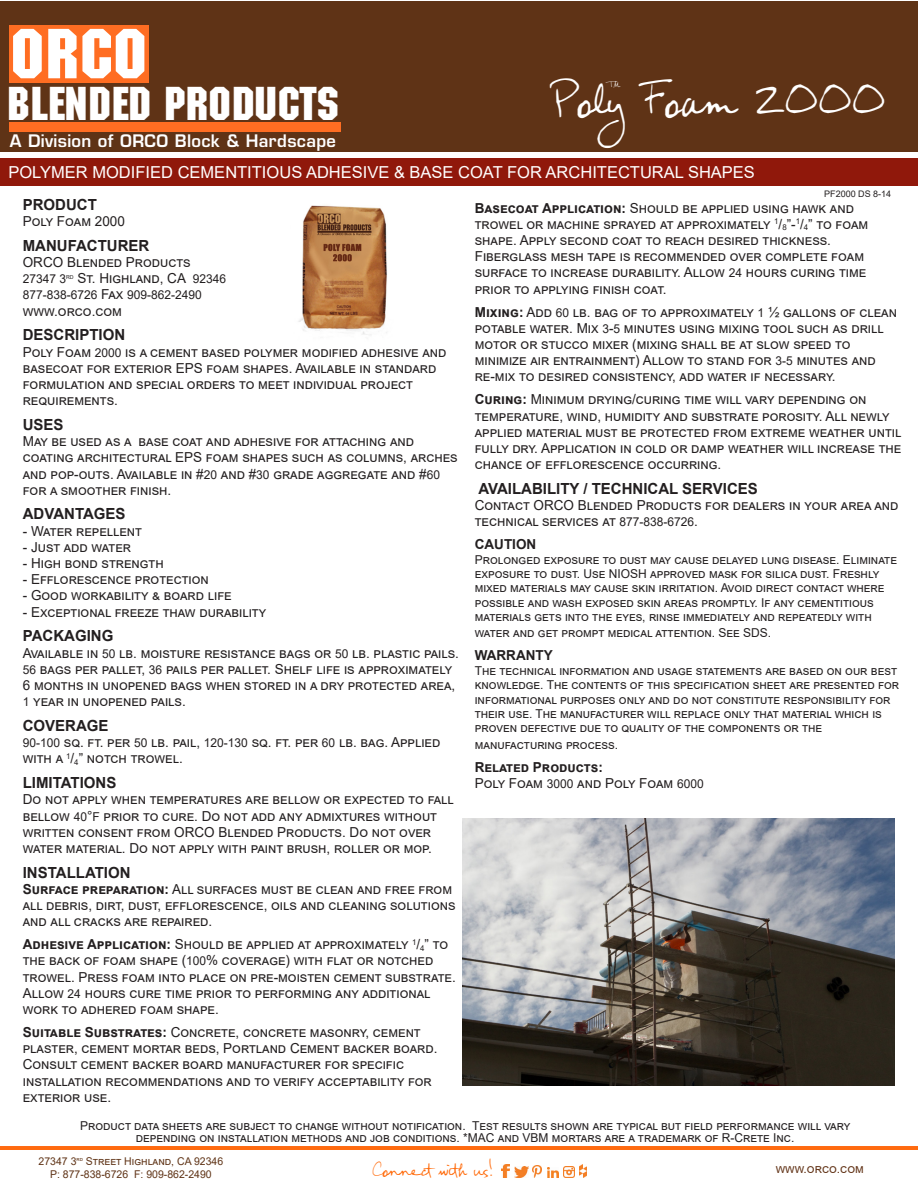
<style>
.page{position:relative;width:918px;height:1188px;background:#fff}
.page>*{position:absolute;margin:0;border:0;box-sizing:border-box;transform-origin:0 0}
.t1{font:68.85px "Machine Std";color:#fff;scale:1.04 1}
.t2{font:46.2px "Machine Std";color:#fff;scale:1.04 1}
.t3{font:36px "FG Rebecca Script";color:#fff}
.t4{font:600 16.8px "Eurostile LT Std";letter-spacing:.02em;color:#fff}
.t5{font:16.5px "Arial";color:#fff}
.t6{font:700 15.3px "Arial";color:#231f20}
.t7{font:13.8px/16.2px "Arial";color:#231f20}
.t8{font:700 13.8px "Arial";color:#231f20}
.t9{font:13.8px "FG Rebecca Script";color:#ff6b0b}
.t10{font:12.3px/14.4px "Arial";color:#231f20}
.t11{font:12.3px "Arial";color:#623317}
.t12{font:10.65px "Arial";color:#5f3316}
.t13{font:9px "Arial";color:#231f20}
.t14{font:6.45px "FG Rebecca Script";color:#fff}
.t15{font:5.4px "Arial";color:#231f20}
.s1{font-size:12.3px}
.s2{font-size:13.8px}
.s3{font-weight:700}
</style>
<div class="page">
<div style="left:1px;top:1px;width:917px;height:151px;background:#5f3316"></div>
<div style="left:1px;top:159px;width:917px;height:27px;background:#90180b"></div>
<div style="left:9px;top:25px;width:139px;height:58px;background:#ff6d22"></div>
<div style="left:9px;top:122px;width:332px;height:10px;background:#ff6d22"></div>
<hr style="left:0;top:1147px;width:918px;height:3px;background:#ff6b0f">
<hr style="left:0;top:1147px;width:918px;height:1px;background:#ff6d22">
<svg style="left:501px;top:1165px;width:73px;height:13px"></svg>
<svg style="left:580px;top:1165px;width:7px;height:13px"></svg>
<img style="left:298px;top:205px;width:89px;height:130px">
<img style="left:462px;top:818px;width:432px;height:268px">
<p class="t1" style="left:10px;top:14px;width:133px">ORCO</p>
<p class="t2" style="left:7px;top:77px;width:321px">BLENDED PRODUCTS</p>
<p class="t4" style="left:10px;top:131px;width:328px">A Division of ORCO Block &amp; Hardscape</p>
<p class="t3" style="left:551px;top:80px;width:336px">Poly Foam 2000</p>
<p class="t14" style="left:609px;top:81px;width:13px">tm</p>
<p class="t5" style="left:8px;top:161px;width:748px">POLYMER MODIFIED CEMENTITIOUS ADHESIVE &amp; BASE COAT FOR ARCHITECTURAL SHAPES</p>
<p class="t6" style="left:23px;top:194px;width:76px">PRODUCT</p>
<p class="t7" style="left:23px;top:213px;width:104px">Poly Foam 2000</p>
<p class="t6" style="left:23px;top:235px;width:128px">MANUFACTURER</p>
<p class="t7" style="left:23px;top:254px;width:169px">ORCO Blended Products</p>
<p class="t10" style="left:23px;top:272px;width:45px">27347 3</p>
<p class="t15" style="left:66px;top:273px;width:9px">RD</p>
<p class="t7" style="left:78px;top:270px;width:150px">St. Highland, CA <span class="s1">92346</span></p>
<p class="t10" style="left:23px;top:288px;width:181px">877-838-6726 <span class="s2">Fax</span> 909-862-2490</p>
<p class="t7" style="left:23px;top:303px;width:101px">www.orco.com</p>
<p class="t6" style="left:23px;top:324px;width:104px">DESCRIPTION</p>
<p class="t7" style="left:23px;top:344px;width:425px">Poly Foam <span class="s1">2000</span> is a cement based polymer modified adhesive and basecoat for exterior EPS foam shapes. Available in standard formulation and special orders to meet individual project requirements.</p>
<p class="t6" style="left:23px;top:414px;width:42px">USES</p>
<p class="t7" style="left:23px;top:433px;width:436px">May be used as a base coat and adhesive for attaching and coating architectural EPS foam shapes such as columns, arches and pop-outs. Available in #<span class="s1">20</span> and #<span class="s1">30</span> grade aggregate and #<span class="s1">60 </span>for a smoother finish.</p>
<p class="t6" style="left:23px;top:503px;width:104px">ADVANTAGES</p>
<p class="t7" style="left:23px;top:523px;width:121px">- Water repellent</p>
<p class="t7" style="left:23px;top:539px;width:110px">- Just add water</p>
<p class="t7" style="left:23px;top:555px;width:143px">- High bond strength</p>
<p class="t7" style="left:23px;top:571px;width:188px">- Efflorescence protection</p>
<p class="t7" style="left:23px;top:587px;width:210px">- Good workability &amp; board life</p>
<p class="t7" style="left:23px;top:604px;width:245px">- Exceptional freeze thaw durability</p>
<p class="t6" style="left:23px;top:625px;width:92px">PACKAGING</p>
<p class="t7" style="left:23px;top:645px;width:438px">Available in <span class="s1">50</span> lb. moisture resistance bags or <span class="s1">50</span> lb. plastic pails.<br><span class="s1">56</span> bags per pallet, <span class="s1">36</span> pails per pallet. Shelf life is approximately 6 months in unopened bags when stored in a dry protected area, <span class="s1">1</span> year in unopened pails.</p>
<p class="t6" style="left:23px;top:715px;width:87px">COVERAGE</p>
<p class="t7" style="left:23px;top:734px;width:419px"><span class="s1">90-100</span> sq. ft. per <span class="s1">50</span> lb. pail, <span class="s1">120-130</span> sq. ft. per <span class="s1">60</span> lb. bag. Applied with a <sup>1</sup>/<sub>4</sub>” notch trowel.</p>
<p class="t6" style="left:23px;top:772px;width:95px">LIMITATIONS</p>
<p class="t7" style="left:23px;top:791px;width:433px">Do not apply when temperatures are bellow or expected to fall bellow <span class="s1">40</span>°<span class="s1">F</span> prior to cure. Do not add any admixtures without written consent from ORCO Blended Products. Do not over water material. Do not apply with paint brush, roller or mop.</p>
<p class="t6" style="left:23px;top:862px;width:109px">INSTALLATION</p>
<p class="t7" style="left:23px;top:881px;width:434px"><span class="s3">Surface preparation:</span> All surfaces must be clean and free from all debris, dirt, dust, efflorescence, oils and cleaning solutions and all cracks are repaired.</p>
<p class="t7" style="left:23px;top:936px;width:435px"><span class="s3">Adhesive Application:</span> Should be applied at approximately <sup>1</sup>/<sub>4</sub>” to the back of foam shape (<span class="s1">100</span>% coverage) with flat or notched trowel. Press foam into place on pre-moisten cement substrate.<br>Allow <span class="s1">24</span> hours cure time prior to performing any additional work to adhered foam shape.</p>
<p class="t7" style="left:23px;top:1024px;width:416px"><span class="s3">Suitable Substrates:</span> Concrete, concrete masonry, cement plaster, cement mortar beds, Portland Cement backer board.<br>Consult cement backer board manufacturer for specific installation recommendations and to verify acceptability for exterior use.</p>
<p class="t13" style="left:824px;top:188px;width:69px">PF2000 DS 8-14</p>
<p class="t7" style="left:475px;top:200px;width:395px"><span class="s3">Basecoat Application:</span> Should be applied using hawk and trowel or machine sprayed at approximately <sup>1</sup>/<sub>8</sub>”-<sup>1</sup>/<sub>4</sub>” to foam shape. Apply second coat to reach desired thickness.<br>Fiberglass mesh tape is recommended over complete foam surface to increase durability. Allow <span class="s1">24</span> hours curing time prior to applying finish coat.</p>
<p class="t7" style="left:475px;top:304px;width:424px"><span class="s3">Mixing:</span> Add <span class="s1">60</span> lb. bag of to approximately <span class="s1">1</span> ½ gallons of clean potable water. Mix <span class="s1">3</span>-<span class="s1">5</span> minutes using mixing tool such as drill motor or stucco mixer (mixing shall be at slow speed to minimize air entrainment) Allow to stand for <span class="s1">3-5</span> minutes and re-mix to desired consistency, add water if necessary.</p>
<p class="t7" style="left:475px;top:391px;width:428px"><span class="s3">Curing:</span> Minimum drying/curing time will vary depending on temperature, wind, humidity and substrate porosity. All newly applied material must be protected from extreme weather until fully dry. Application in cold or damp weather will increase the chance of efflorescence occurring.</p>
<p class="t6" style="left:478px;top:478px;width:281px">AVAILABILITY / TECHNICAL SERVICES</p>
<p class="t7" style="left:475px;top:497px;width:425px">Contact ORCO Blended Products for dealers in your area and technical services at <span class="s1">877-838-6726</span>.</p>
<p class="t8" style="left:475px;top:535px;width:63px">CAUTION</p>
<p class="t10" style="left:475px;top:552px;width:424px">Prolonged exposure to dust may cause delayed lung disease. Eliminate exposure to dust. Use NIOSH approved mask for silica dust. Freshly mixed materials may cause skin irritation. Avoid direct contact where possible and wash exposed skin areas promptly. If any cementitious materials gets into the eyes, rinse immediately and repeatedly with</p>
<p class="t10" style="left:475px;top:626px;width:298px">water and get prompt medical attention. See SDS.</p>
<p class="t8" style="left:475px;top:646px;width:79px">WARRANTY</p>
<p class="t10" style="left:475px;top:663px;width:426px">The technical information and usage statements are based on our best knowledge. The contents of this specification sheet are presented for informational purposes only and do not constitute responsibility for their use. The manufacturer will replace only that material which is proven defective due to quality of the components or the</p>
<p class="t10" style="left:475px;top:737px;width:145px">manufacturing process.</p>
<p class="t8" style="left:475px;top:757px;width:130px">Related Products:</p>
<p class="t7" style="left:475px;top:775px;width:231px">Poly Foam <span class="s1">3000</span> and Poly Foam <span class="s1">6000</span></p>
<p class="t10" style="left:80px;top:1119px;width:772px;line-height:12px;text-align:center">Product data sheets are subject to change without notification. Test results shown are typical but field performance will vary depending on installation methods and job conditions. *MAC and VBM mortars are a trademark of R-Crete Inc.</p>
<p class="t9" style="left:373px;top:1162px;width:122px">Connect with us!</p>
<p class="t12" style="left:39px;top:1154px;width:186px">27347 3<sup>rd</sup> Street Highland, CA 92346</p>
<p class="t12" style="left:50px;top:1167px;width:163px">P: 877-838-6726 F: 909-862-2490</p>
<p class="t11" style="left:776px;top:1161px;width:90px">www.orco.com</p>
</div>
